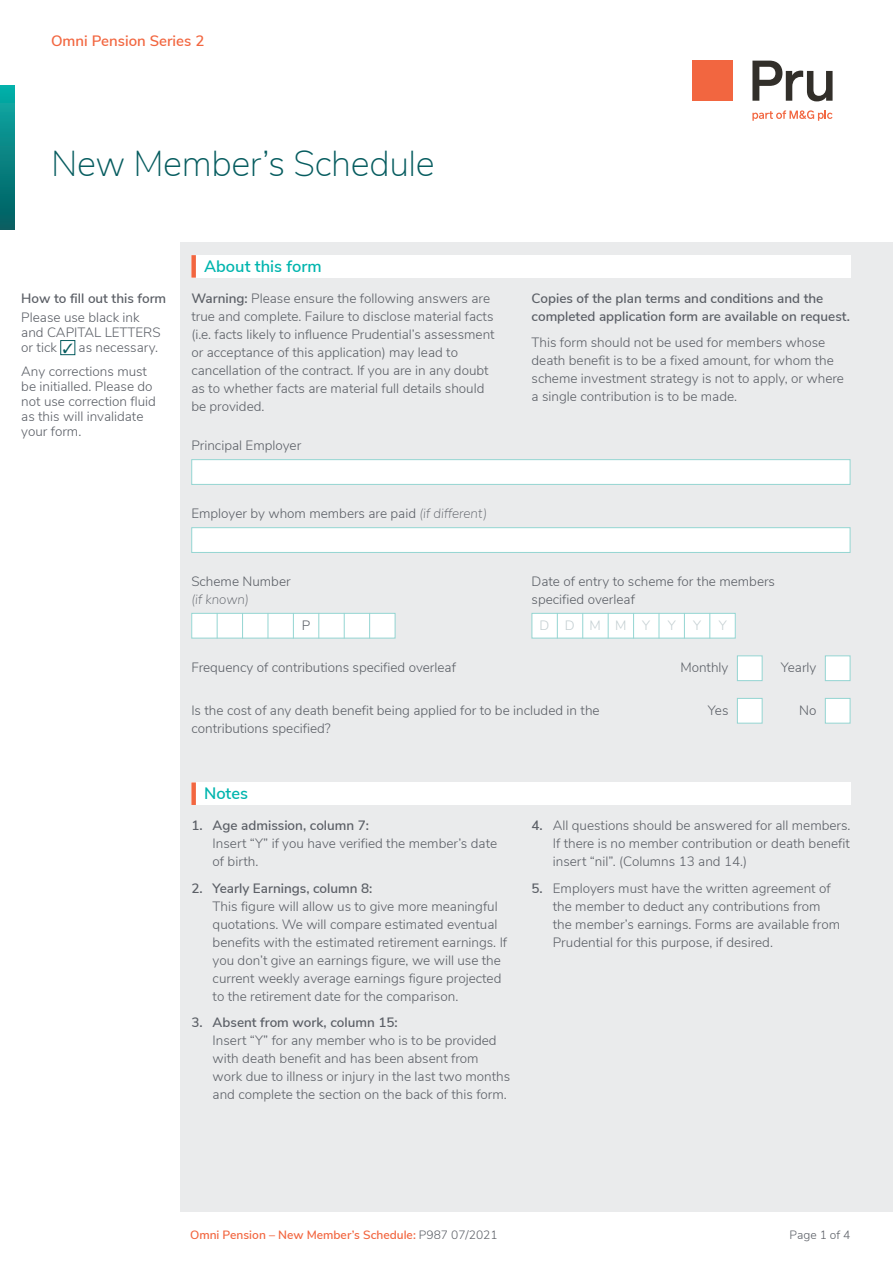
<style>
.page{position:relative;width:893px;height:1263px;background:#fff}
.page>*{position:absolute;margin:0;border:0;box-sizing:border-box;transform-origin:0 0}
.t1{font:200 36px "Nunito Sans";letter-spacing:-.01em;color:#065c5f}
.t2{font:600 16.5px "Nunito Sans";color:#00b5ae}
.t3{font:600 15px "Nunito Sans";color:#f26640}
.t4{font:300 13.5px/18px "Nunito Sans";color:#5b5f66}
.t5{font:600 13.5px/18px "Nunito Sans";color:#5b5f66}
.t6{font:italic 200 13.5px "Nunito Sans";color:#5b5f66}
.t7{font:300 13.5px "Nunito Sans";color:#c3ced1}
.t8{font:600 12px "Nunito Sans";color:#f26640}
.t9{font:300 12px "Nunito Sans";color:#5b5f66}
.s1{color:#065c5f}
.s2{font-weight:600}
.s3{color:#00b5ae}
.s4{font-weight:200;font-style:italic}
.s5{font-weight:300;color:#5b5f66}
</style>
<div class="page">
<div style="left:181px;top:242px;width:712px;height:970px;background:#eaebec"></div>
<div style="left:60px;top:340px;width:15px;height:15px;border:1px solid #065c5f"></div>
<div style="left:191px;top:255px;width:659px;height:23px;background:#fff"></div>
<div style="left:191px;top:255px;width:5px;height:23px;background:#f26640"></div>
<div style="left:191px;top:782px;width:659px;height:23px;background:#fff"></div>
<div style="left:191px;top:782px;width:5px;height:23px;background:#f26640"></div>
<div style="left:825px;top:655px;width:25px;height:26px;background:#fff;border:1px solid #94d5d2"></div>
<div style="left:737px;top:655px;width:25px;height:26px;background:#fff;border:1px solid #94d5d2"></div>
<div style="left:532px;top:613px;width:203px;height:25px;background:#fff"></div>
<div style="left:531px;top:613px;width:205px;height:25px;border:1px solid #94d5d2"></div>
<svg style="left:557px;top:613px;width:1px;height:25px"></svg>
<svg style="left:582px;top:613px;width:1px;height:25px"></svg>
<svg style="left:608px;top:613px;width:1px;height:25px"></svg>
<svg style="left:633px;top:613px;width:1px;height:25px"></svg>
<svg style="left:659px;top:613px;width:1px;height:25px"></svg>
<svg style="left:684px;top:613px;width:1px;height:25px"></svg>
<svg style="left:709px;top:613px;width:1px;height:25px"></svg>
<div style="left:192px;top:613px;width:203px;height:25px;background:#fff"></div>
<div style="left:191px;top:613px;width:204px;height:25px;border:1px solid #94d5d2"></div>
<svg style="left:217px;top:613px;width:1px;height:25px"></svg>
<svg style="left:242px;top:613px;width:1px;height:25px"></svg>
<svg style="left:268px;top:613px;width:1px;height:25px"></svg>
<svg style="left:293px;top:613px;width:1px;height:25px"></svg>
<svg style="left:318px;top:613px;width:1px;height:25px"></svg>
<svg style="left:344px;top:613px;width:1px;height:25px"></svg>
<svg style="left:369px;top:613px;width:1px;height:25px"></svg>
<div style="left:191px;top:459px;width:659px;height:26px;background:#fff;border:1px solid #94d5d2"></div>
<div style="left:191px;top:527px;width:659px;height:26px;background:#fff;border:1px solid #94d5d2"></div>
<div style="left:825px;top:698px;width:25px;height:25px;background:#fff;border:1px solid #94d5d2"></div>
<div style="left:737px;top:698px;width:25px;height:25px;background:#fff;border:1px solid #94d5d2"></div>
<svg style="left:752px;top:61px;width:80px;height:40px"></svg>
<div style="left:692px;top:61px;width:40px;height:40px;background:#f26640"></div>
<svg style="left:752px;top:110px;width:80px;height:11px"></svg>
<svg style="left:0;top:85px;width:15px;height:145px;background:#068483"></svg>
<p class="t3" style="left:51px;top:30px;width:155px">Omni Pension Series 2</p>
<h1 class="t1" style="left:51px;top:137px;width:385px">New Member’s Schedule</h1>
<p class="t5" style="left:21px;top:288px;width:146px">How to fill out this form</p>
<p class="t4" style="left:21px;top:309px;width:141px;line-height:15px">Please use black ink and CAPITAL LETTERS or tick <span class="s1">✓</span> as necessary.</p>
<p class="t4" style="left:21px;top:363px;width:136px;line-height:15px">Any corrections must be initialled. Please do not use correction fluid as this will invalidate your form.</p>
<p class="t2" style="left:204px;top:254px;width:119px">About this form</p>
<p class="t4" style="left:191px;top:288px;width:305px"><span class="s2">Warning:</span> Please ensure the following answers are true and complete. Failure to disclose material facts (i.e. facts likely to influence Prudential’s assessment or acceptance of this application) may lead to cancellation of the contract. If you are in any doubt as to whether facts are material full details should be provided.</p>
<p class="t5" style="left:531px;top:288px;width:320px">Copies of the plan terms and conditions and the completed application form are available on request.</p>
<p class="t4" style="left:191px;top:288px;width:283px">Before you fill in this Local Government Pension<br>Scheme (LGPS) application, you need to r ad:</p>
<p class="t4" style="left:191px;top:358px;width:112px"><span class="s3">•</span> your Fund Guide</p>
<p class="t4" style="left:191px;top:384px;width:156px"><span class="s3">•</span> Key Features Illustration</p>
<p class="t4" style="left:531px;top:288px;width:166px">Please fill in this form if you:</p>
<p class="t4" style="left:531px;top:313px;width:193px"><span class="s3">•</span> want to start paying AVCs OR</p>
<p class="t4" style="left:531px;top:333px;width:314px">This form should not be used for members whose death benefit is to be a fixed amount, for whom the scheme investment strategy is not to apply, or where a single contribution is to be made.</p>
<p class="t4" style="left:191px;top:436px;width:111px">Principal Employer</p>
<p class="t4" style="left:191px;top:504px;width:297px">Employer by whom members are paid <span class="s4">(if different)</span></p>
<p class="t4" style="left:191px;top:572px;width:101px">Scheme Number</p>
<p class="t6" style="left:191px;top:590px;width:59px">(if known)</p>
<p class="t4" style="left:302px;top:616px;width:10px">P</p>
<p class="t4" style="left:531px;top:572px;width:245px">Date of entry to scheme for the members specified overleaf</p>
<p class="t7" style="left:539px;top:616px;width:112px">D DMMY</p>
<p class="t7" style="left:668px;top:616px;width:9px">Y</p>
<p class="t7" style="left:693px;top:616px;width:9px">Y</p>
<p class="t7" style="left:719px;top:616px;width:9px">Y</p>
<p class="t4" style="left:191px;top:658px;width:266px">Frequency of contributions specified overleaf</p>
<p class="t4" style="left:680px;top:658px;width:50px">Monthly</p>
<p class="t4" style="left:781px;top:658px;width:37px">Yearly</p>
<p class="t4" style="left:191px;top:700px;width:410px">Is the cost of any death benefit being applied for to be included in the contributions specified?</p>
<p class="t4" style="left:708px;top:700px;width:22px">Yes</p>
<p class="t4" style="left:799px;top:700px;width:19px">No</p>
<p class="t2" style="left:204px;top:781px;width:46px">Notes</p>
<p class="t5" style="left:191px;top:816px;width:179px">1. Age admission, column 7:</p>
<p class="t4" style="left:213px;top:833px;width:286px">Insert “Y” if you have verified the member’s date of birth.</p>
<p class="t5" style="left:191px;top:878px;width:183px">2. Yearly Earnings, column 8:</p>
<p class="t4" style="left:213px;top:896px;width:296px">This figure will allow us to give more meaningful quotations. We will compare estimated eventual benefits with the estimated retirement earnings. If you don’t give an earnings figure, we will use the current weekly average earnings figure projected to the retirement date for the comparison.</p>
<p class="t5" style="left:191px;top:1012px;width:208px">3. Absent from work, column 15:</p>
<p class="t4" style="left:213px;top:1030px;width:299px">Insert “Y” for any member who is to be provided with death benefit and has been absent from work due to illness or injury in the last two months and complete the section on the back of this form.</p>
<p class="t4" style="left:553px;top:815px;width:299px;text-align:justify;text-indent:-21px"><span class="s2">4.</span> All questions should be answered for all members.<br>If there is no member contribution or death benefit insert “nil”. (Columns 13 and 14.)</p>
<p class="t4" style="left:553px;top:878px;width:289px;text-indent:-21px"><span class="s2">5.</span> Employers must have the written agreement of the member to deduct any contributions from the member’s earnings. Forms are available from Prudential for this purpose, if desired.</p>
<p class="t8" style="left:190px;top:1226px;width:309px">Omni Pension – New Member’s Schedule: <span class="s5">P987 07/2021</span></p>
<p class="t9" style="left:790px;top:1226px;width:62px">Page 1 of 4</p>
</div>
